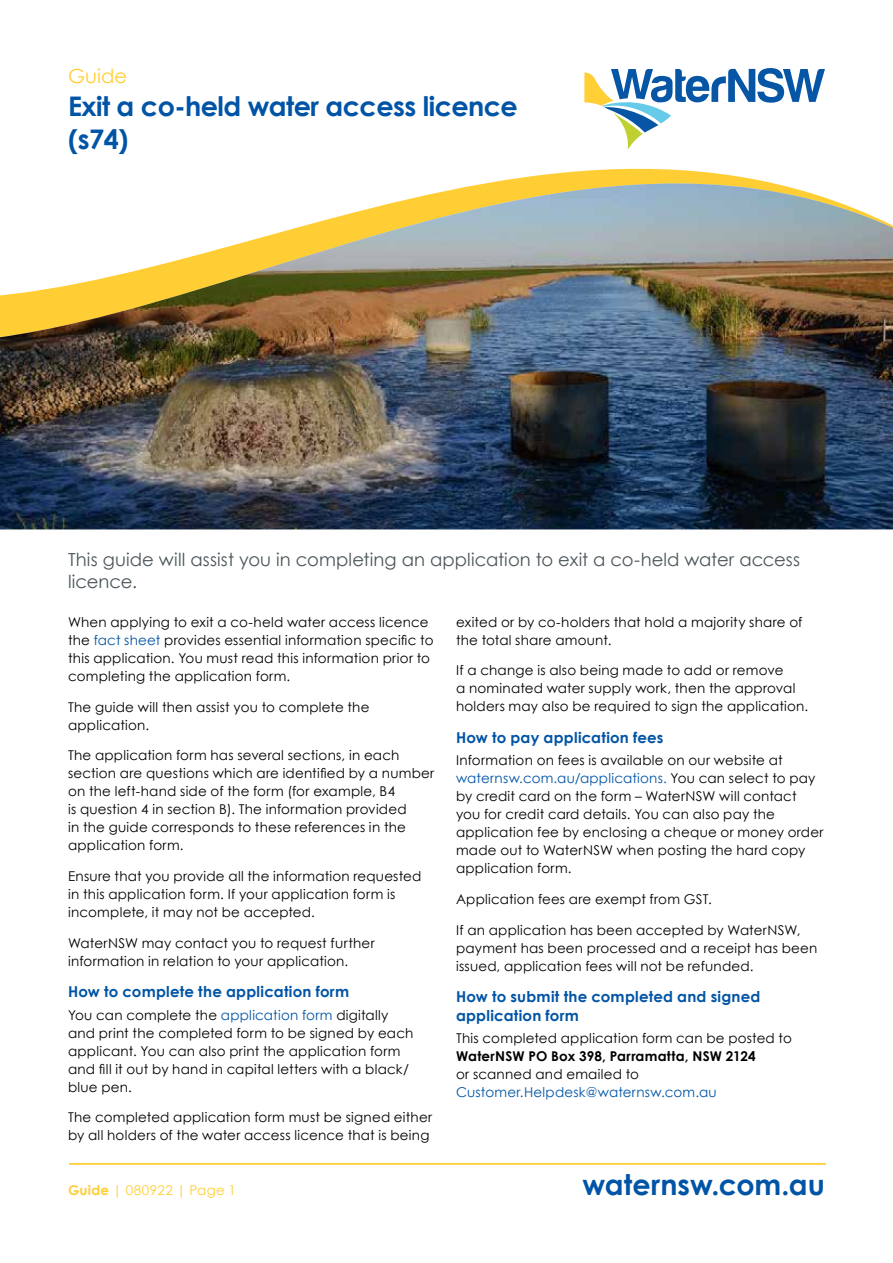
<style>
.page{position:relative;width:893px;height:1263px;background:#fff}
.page>*{position:absolute;margin:0;border:0;box-sizing:border-box;transform-origin:0 0}
.t1{font:700 28.5px "Century Gothic";color:#0054a6}
.t2{font:700 27px/33px "Century Gothic";letter-spacing:-.02em;color:#0054a6}
.t3{font:19.5px "Century Gothic";letter-spacing:.005em;color:#ffce35}
.t4{font:18px/21.6px "Century Gothic";letter-spacing:.005em;color:#4b555a}
.t5{font:700 15px/18.8px "Century Gothic";letter-spacing:.015em;color:#0054a6}
.t6{font:13.5px/18px "Century Gothic";letter-spacing:.015em;color:#000}
.t7{font:700 13.5px "Century Gothic";letter-spacing:.015em;color:#000}
.t8{font:13.5px "Century Gothic";letter-spacing:.02em;color:#0054a6}
.t9{font:13.5px "Century Gothic";letter-spacing:.025em;color:#ffce35}
.s1{color:#0054a6}
.s2{font-weight:700}
</style>
<div class="page">
<svg style="left:584px;top:68px;width:241px;height:19px"></svg>
<hr style="left:69px;top:1163px;width:757px;height:1px;background:#ffce35">
<svg style="left:488px;top:87px;width:332px;height:96px"></svg>
<img style="left:0;top:183px;width:893px;height:346px">
<h3 class="t3" style="left:68px;top:62px;width:61px">Guide</h3>
<h2 class="t2" style="left:68px;top:88px;width:451px">Exit a co-held water access licence (s74)</h2>
<h3 class="t4" style="left:68px;top:548px;width:733px">This guide will assist you in completing an application to exit a co-held water access licence.</h3>
<p class="t6" style="left:68px;top:613px;width:367px">When applying to exit a co-held water access licence the <span class="s1">fact sheet</span> provides essential information specific to this application. You must read this information prior to completing the application form.</p>
<p class="t6" style="left:68px;top:697px;width:303px">The guide will then assist you to complete the application.</p>
<p class="t6" style="left:68px;top:746px;width:368px">The application form has several sections, in each section are questions which are identified by a number on the left-hand side of the form (for example, B4<br>is question 4 in section B). The information provided<br>in the guide corresponds to these references in the application form.</p>
<p class="t6" style="left:68px;top:867px;width:355px">Ensure that you provide all the information requested in this application form. If your application form is incomplete, it may not be accepted.</p>
<p class="t6" style="left:68px;top:934px;width:308px">WaterNSW may contact you to request further information in relation to your application.</p>
<p class="t5" style="left:68px;top:982px;width:283px">How to complete the application form</p>
<p class="t6" style="left:68px;top:1005px;width:347px">You can complete the <span class="s1">application form</span> digitally and print the completed form to be signed by each applicant. You can also print the application form and fill it out by hand in capital letters with a black/ blue pen.</p>
<p class="t6" style="left:68px;top:1108px;width:366px">The completed application form must be signed either by all holders of the water access licence that is being</p>
<p class="t6" style="left:456px;top:613px;width:348px">exited or by co-holders that hold a majority share of the total share amount.</p>
<p class="t6" style="left:456px;top:661px;width:354px">If a change is also being made to add or remove<br>a nominated water supply work, then the approval holders may also be required to sign the application.</p>
<p class="t5" style="left:456px;top:727px;width:209px">How to pay application fees</p>
<p class="t6" style="left:456px;top:751px;width:369px">Information on fees is available on our website at <span class="s1">waternsw.com.au/applications.</span> You can select to pay by credit card on the form – WaterNSW will contact you for credit card details. You can also pay the application fee by enclosing a cheque or money order made out to WaterNSW when posting the hard copy application form.</p>
<p class="t6" style="left:456px;top:890px;width:257px">Application fees are exempt from GST.</p>
<p class="t6" style="left:456px;top:921px;width:363px">If an application has been accepted by WaterNSW, payment has been processed and a receipt has been issued, application fees will not be refunded.</p>
<p class="t5" style="left:456px;top:987px;width:306px">How to submit the completed and signed application form</p>
<p class="t6" style="left:456px;top:1029px;width:337px">This completed application form can be posted to</p>
<p class="t7" style="left:456px;top:1046px;width:301px">WaterNSW PO Box 398, Parramatta, NSW 2124</p>
<p class="t6" style="left:456px;top:1065px;width:185px">or scanned and emailed to</p>
<p class="t8" style="left:456px;top:1083px;width:262px">Customer.Helpdesk@waternsw.com.au</p>
<p class="t9" style="left:68px;top:1180px;width:170px"><span class="s2">Guide</span> | 080922 | Page 1</p>
<h1 class="t1" style="left:583px;top:1163px;width:244px">waternsw.com.au</h1>
</div>
